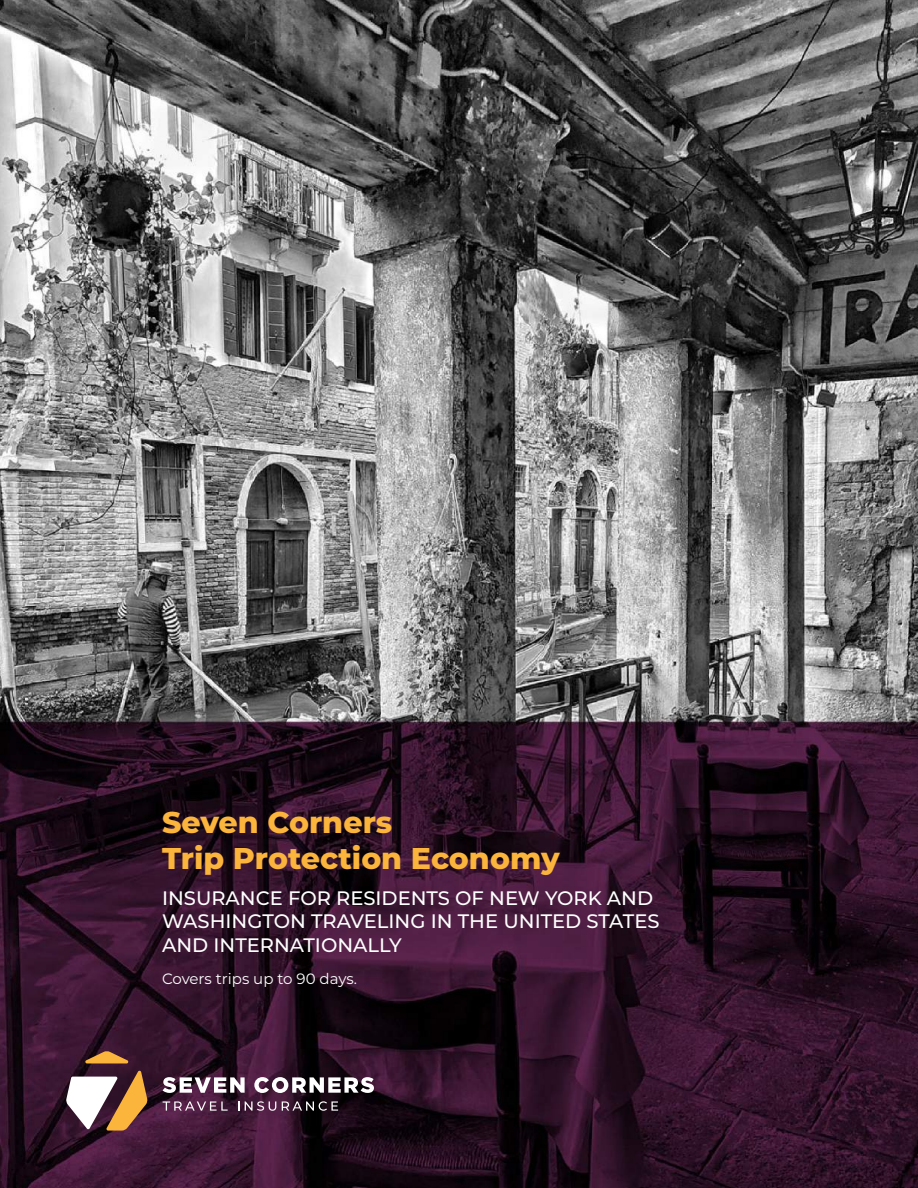
<style>
.page{position:relative;width:918px;height:1188px;background:#fff}
.page>*{position:absolute;margin:0;border:0;box-sizing:border-box;transform-origin:0 0}
.t1{font:800 30px/36px "Montserrat";color:#fcb53c}
.t2{font:500 19.5px/23.4px "Montserrat";color:#fff}
.t3{font:15px "Montserrat";letter-spacing:-.005em;color:#fff}
</style>
<div class="page">
<img style="left:0;top:0;width:918px;height:1188px">
<svg style="left:85px;top:1051px;width:44px;height:12px"></svg>
<svg style="left:66px;top:1070px;width:82px;height:61px"></svg>
<svg style="left:163px;top:1101px;width:65px;height:10px"></svg>
<svg style="left:245px;top:1101px;width:31px;height:10px"></svg>
<svg style="left:282px;top:1101px;width:56px;height:10px"></svg>
<svg style="left:163px;top:1077px;width:82px;height:16px"></svg>
<svg style="left:254px;top:1077px;width:120px;height:16px"></svg>
<h1 class="t1" style="left:162px;top:803px;width:399px">Seven Corners<br>Trip Protection Economy</h1>
<p class="t2" style="left:162px;top:885px;width:499px">INSURANCE FOR RESIDENTS OF NEW YORK AND<br>WASHINGTON TRAVELING IN THE UNITED STATES<br>AND INTERNATIONALLY</p>
<p class="t3" style="left:162px;top:969px;width:197px">Covers trips up to 90 days.</p>
</div>
